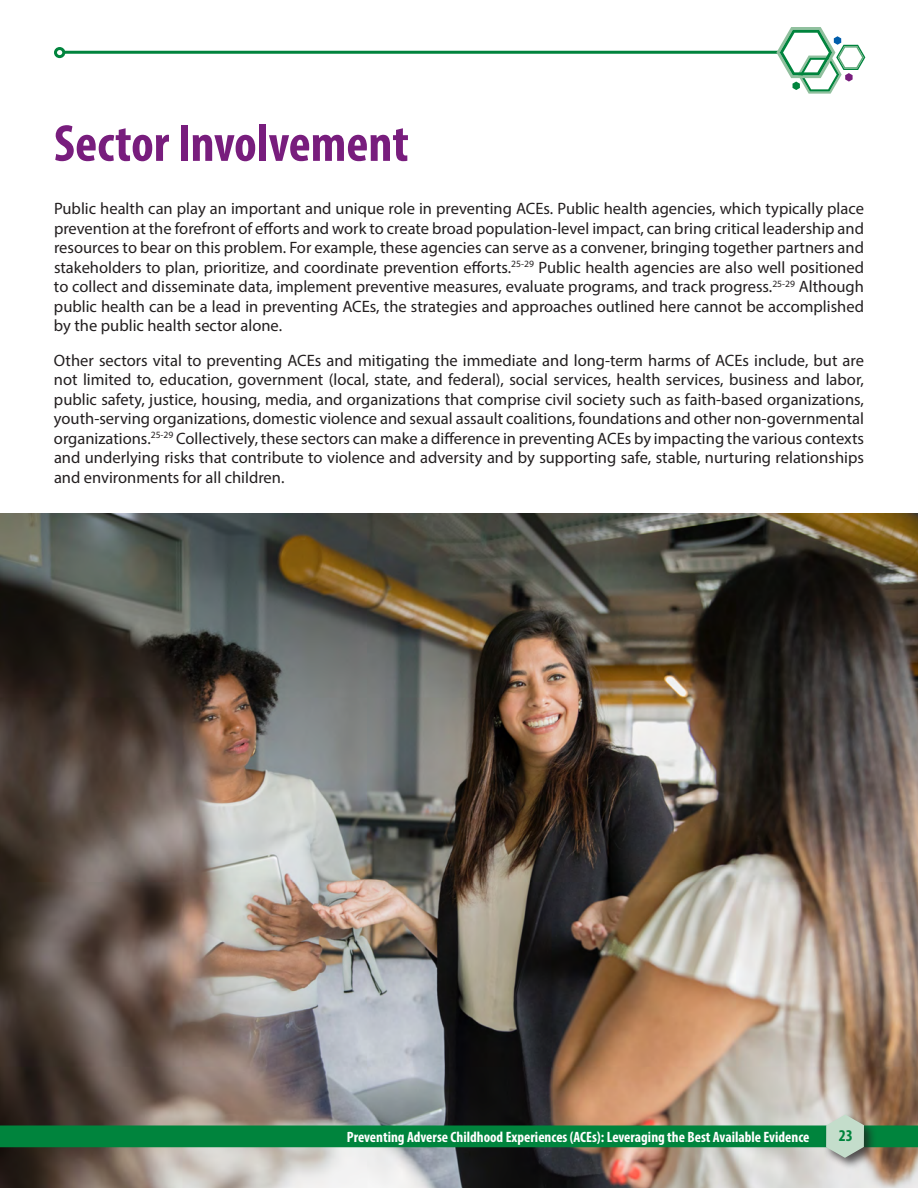
<style>
.page{position:relative;width:918px;height:1188px;background:#fff}
.page>*{position:absolute;margin:0;border:0;box-sizing:border-box;transform-origin:0 0}
.TOC_Headings{font:700 condensed 52.5px "Myriad Pro";color:#781d7d}
.t1{font:16.5px/19.5px "Myriad Pro";color:#231f20;text-align:justify}
.t2{font:700 condensed 16.5px "Myriad Pro";color:#00843d}
.t3{font:700 condensed 15px "Myriad Pro";color:#fff}
</style>
<div class="page">
<hr style="left:56px;top:51px;width:724px;height:3px;background:#00843d">
<div style="left:55px;top:49px;width:9px;height:8px;background:#fff;border-radius:50%"></div>
<div style="left:54px;top:47px;width:11px;height:11px;border:3px solid #00843d;border-radius:50%"></div>
<svg style="left:776px;top:27px;width:89px;height:67px"></svg>
<img style="left:0;top:514px;width:918px;height:674px">
<div style="left:0;top:1126px;width:918px;height:21px;background:#00843d"></div>
<div style="left:823px;top:1112px;width:54px;height:58px;background:#231f20;opacity:.75"></div>
<svg style="left:826px;top:1114px;width:38px;height:44px"></svg>
<p class="TOC_Headings" style="left:54px;top:111px;width:356px">Sector Involvement</p>
<p class="t1" style="left:54px;top:199px;width:812px">Public health can play an important and unique role in preventing ACEs. Public health agencies, which typically place prevention at the forefront of efforts and work to create broad population-level impact, can bring critical leadership and resources to bear on this problem. For example, these agencies can serve as a convener, bringing together partners and stakeholders to plan, prioritize, and coordinate prevention efforts.<sup>25-29</sup> Public health agencies are also well positioned to collect and disseminate data, implement preventive measures, evaluate programs, and track progress.<sup>25-29</sup> Although public health can be a lead in preventing ACEs, the strategies and approaches outlined here cannot be accomplished by the public health sector alone.</p>
<p class="t1" style="left:54px;top:350px;width:812px">Other sectors vital to preventing ACEs and mitigating the immediate and long-term harms of ACEs include, but are not limited to, education, government (local, state, and federal), social services, health services, business and labor, public safety, justice, housing, media, and organizations that comprise civil society such as faith-based organizations, youth-serving organizations, domestic violence and sexual assault coalitions, foundations and other non-governmental organizations.<sup>25-29</sup> Collectively, these sectors can make a difference in preventing ACEs by impacting the various contexts and underlying risks that contribute to violence and adversity and by supporting safe, stable, nurturing relationships and environments for all children.</p>
<p class="t3" style="left:347px;top:1127px;width:464px">Preventing Adverse Childhood Experiences (ACEs): Leveraging the Best Available Evidence</p>
<p class="t2" style="left:839px;top:1126px;width:16px">23</p>
</div>
